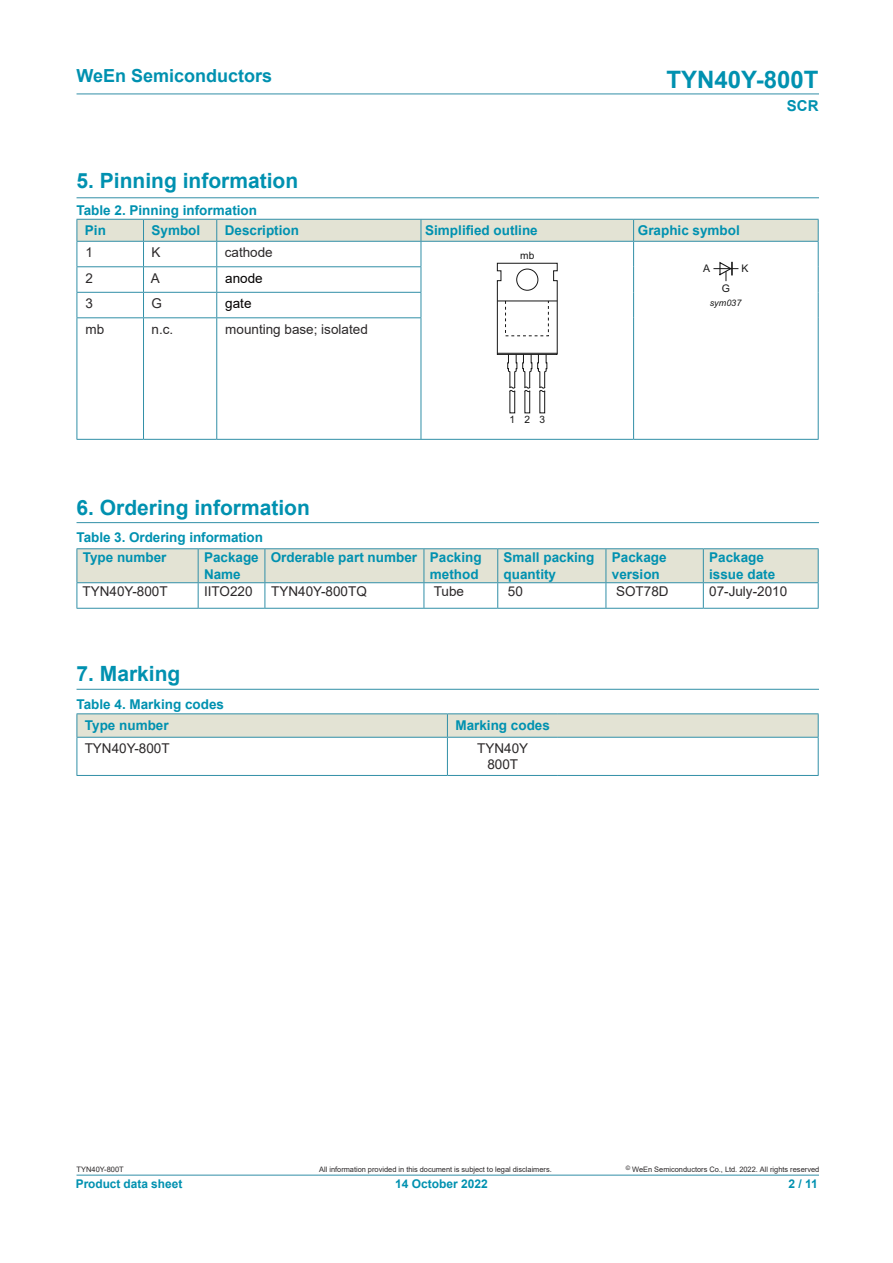
<style>
.page{position:relative;width:893px;height:1263px;background:#fff}
.page>*{position:absolute;margin:0;border:0;box-sizing:border-box;transform-origin:0 0}
.t1{font:700 24px "Arial";color:#0091b0}
.t2{font:700 21px "Arial";color:#0091b0}
.t3{font:700 18px "Arial";color:#0091b0}
.t4{font:700 15px "Arial";color:#0091b0}
.t5{font:700 13.5px/16.2px "Arial";color:#0091b0}
.t6{font:13.5px/16.2px "Arial";color:#2b2829;text-align:center}
.t7{font:13.5px "Arial";color:#030000}
.t8{font:700 12px "Arial";color:#0091b0}
.t9{font:10.5px "Arial";color:#161616}
.t10{font:10.2px "Arial";color:#161616}
.t11{font:italic 9px "Arial";letter-spacing:.005em;color:#161616}
.t12{font:7.5px "Arial";letter-spacing:-.005em;color:#2b2829}
</style>
<div class="page">
<hr style="left:77px;top:94px;width:742px;height:1px;background:#318fa7">
<hr style="left:77px;top:1175px;width:742px;height:1px;background:#318fa7">
<hr style="left:633px;top:318px;width:1px;height:121px;background:#318fa7">
<hr style="left:818px;top:318px;width:1px;height:121px;background:#318fa7">
<hr style="left:77px;top:318px;width:1px;height:121px;background:#318fa7">
<hr style="left:143px;top:318px;width:1px;height:121px;background:#318fa7">
<hr style="left:216px;top:318px;width:1px;height:121px;background:#318fa7">
<hr style="left:421px;top:318px;width:1px;height:121px;background:#318fa7">
<hr style="left:77px;top:439px;width:67px;height:1px;background:#318fa7">
<hr style="left:144px;top:439px;width:73px;height:1px;background:#318fa7">
<hr style="left:217px;top:439px;width:204px;height:1px;background:#318fa7">
<hr style="left:421px;top:439px;width:213px;height:1px;background:#318fa7">
<hr style="left:634px;top:439px;width:185px;height:1px;background:#318fa7">
<svg style="left:77px;top:219px;width:742px;height:195px"></svg>
<hr style="left:77px;top:197px;width:742px;height:1px;background:#318fa7">
<hr style="left:77px;top:522px;width:742px;height:1px;background:#318fa7">
<hr style="left:77px;top:548px;width:121px;height:1px;background:#318fa7">
<hr style="left:198px;top:548px;width:67px;height:1px;background:#318fa7">
<hr style="left:265px;top:548px;width:159px;height:1px;background:#318fa7">
<hr style="left:424px;top:548px;width:74px;height:1px;background:#318fa7">
<hr style="left:498px;top:548px;width:108px;height:1px;background:#318fa7">
<hr style="left:606px;top:548px;width:97px;height:1px;background:#318fa7">
<hr style="left:703px;top:548px;width:116px;height:1px;background:#318fa7">
<svg style="left:77px;top:549px;width:742px;height:59px"></svg>
<hr style="left:77px;top:608px;width:121px;height:1px;background:#318fa7">
<hr style="left:198px;top:608px;width:67px;height:1px;background:#318fa7">
<hr style="left:265px;top:608px;width:159px;height:1px;background:#318fa7">
<hr style="left:424px;top:608px;width:74px;height:1px;background:#318fa7">
<hr style="left:498px;top:608px;width:108px;height:1px;background:#318fa7">
<hr style="left:606px;top:608px;width:97px;height:1px;background:#318fa7">
<hr style="left:703px;top:608px;width:116px;height:1px;background:#318fa7">
<hr style="left:77px;top:689px;width:742px;height:1px;background:#318fa7">
<hr style="left:77px;top:713px;width:370px;height:1px;background:#318fa7">
<hr style="left:447px;top:713px;width:111px;height:1px;background:#318fa7">
<hr style="left:77px;top:775px;width:370px;height:1px;background:#318fa7">
<hr style="left:447px;top:775px;width:111px;height:1px;background:#318fa7">
<hr style="left:558px;top:713px;width:261px;height:1px;background:#318fa7">
<svg style="left:77px;top:714px;width:742px;height:61px"></svg>
<hr style="left:558px;top:737px;width:261px;height:1px;background:#318fa7">
<hr style="left:818px;top:738px;width:1px;height:37px;background:#318fa7">
<hr style="left:558px;top:775px;width:261px;height:1px;background:#318fa7">
<h3 class="t3" style="left:77px;top:66px;width:197px">WeEn Semiconductors</h3>
<h1 class="t1" style="left:666px;top:65px;width:154px">TYN40Y-800T</h1>
<p class="t4" style="left:787px;top:97px;width:33px">SCR</p>
<h2 class="t2" style="left:77px;top:173px;width:223px">5. Pinning information</h2>
<p class="t5" style="left:85px;top:202px;width:174px;line-height:20px;text-indent:-8px">Table 2. Pinning information<br>Pin</p>
<p class="t5" style="left:152px;top:223px;width:50px">Symbol</p>
<p class="t5" style="left:225px;top:223px;width:76px">Description</p>
<p class="t5" style="left:425px;top:222px;width:114px">Simpli昀椀ed outline</p>
<p class="t5" style="left:638px;top:223px;width:104px">Graphic symbol</p>
<p class="t6" style="left:85px;top:245px;width:9px">1</p>
<p class="t6" style="left:152px;top:245px;width:11px">K</p>
<p class="t6" style="left:225px;top:244px;width:50px">cathode</p>
<p class="t6" style="left:85px;top:270px;width:9px">2</p>
<p class="t6" style="left:151px;top:271px;width:11px">A</p>
<p class="t7" style="left:225px;top:273px;width:39px">anode</p>
<p class="t6" style="left:85px;top:295px;width:9px">3</p>
<p class="t6" style="left:152px;top:296px;width:12px">G</p>
<p class="t7" style="left:225px;top:294px;width:28px">gate</p>
<p class="t6" style="left:85px;top:321px;width:20px">mb</p>
<p class="t6" style="left:152px;top:321px;width:23px">n.c.</p>
<p class="t6" style="left:225px;top:321px;width:144px">mounting base; isolated</p>
<p class="t10" style="left:520px;top:249px;width:16px">mb</p>
<p class="t10" style="left:510px;top:414px;width:22px">1 2</p>
<p class="t10" style="left:539px;top:414px;width:7px">3</p>
<p class="t9" style="left:703px;top:262px;width:8px">A</p>
<p class="t9" style="left:742px;top:262px;width:8px">K</p>
<p class="t9" style="left:722px;top:283px;width:10px">G</p>
<p class="t11" style="left:710px;top:299px;width:33px">sym037</p>
<h2 class="t2" style="left:77px;top:499px;width:235px">6. Ordering information</h2>
<p class="t5" style="left:83px;top:528px;width:182px;line-height:20.5px;text-indent:-6px">Table 3. Ordering information<br>Type number</p>
<p class="t5" style="left:204px;top:551px;width:56px">Package<br>Name</p>
<p class="t5" style="left:271px;top:551px;width:212px;text-align:right">Orderable part number Packing method</p>
<p class="t5" style="left:504px;top:551px;width:92px">Small packing quantity</p>
<p class="t5" style="left:612px;top:551px;width:56px">Package version</p>
<p class="t5" style="left:709px;top:551px;width:68px">Package issue date</p>
<p class="t6" style="left:83px;top:583px;width:87px">TYN40Y-800T</p>
<p class="t6" style="left:204px;top:583px;width:50px">IITO220</p>
<p class="t6" style="left:271px;top:583px;width:97px">TYN40Y-800TQ</p>
<p class="t6" style="left:434px;top:583px;width:32px">Tube</p>
<p class="t6" style="left:508px;top:583px;width:17px">50</p>
<p class="t6" style="left:616px;top:583px;width:54px">SOT78D</p>
<p class="t6" style="left:709px;top:583px;width:80px">07-July-2010</p>
<h2 class="t2" style="left:77px;top:666px;width:105px">7. Marking</h2>
<p class="t5" style="left:85px;top:694px;width:141px;line-height:21.1px;text-indent:-8px">Table 4. Marking codes<br>Type number</p>
<p class="t5" style="left:455px;top:718px;width:96px">Marking codes</p>
<p class="t6" style="left:85px;top:740px;width:87px">TYN40Y-800T</p>
<p class="t6" style="left:477px;top:740px;width:53px">TYN40Y<br>800T</p>
<p class="t12" style="left:77px;top:1166px;width:49px">TYN40Y-800T</p>
<p class="t8" style="left:76px;top:1177px;width:108px">Product data sheet</p>
<p class="t12" style="left:319px;top:1166px;width:234px">All information provided in this document is subject to legal disclaimers.</p>
<p class="t12" style="left:626px;top:1166px;width:195px"><sup>©</sup> WeEn Semiconductors Co., Ltd. 2022. All rights reserved</p>
<p class="t8" style="left:395px;top:1177px;width:94px">14 October 2022</p>
<p class="t8" style="left:788px;top:1179px;width:31px">2 / 11</p>
</div>
